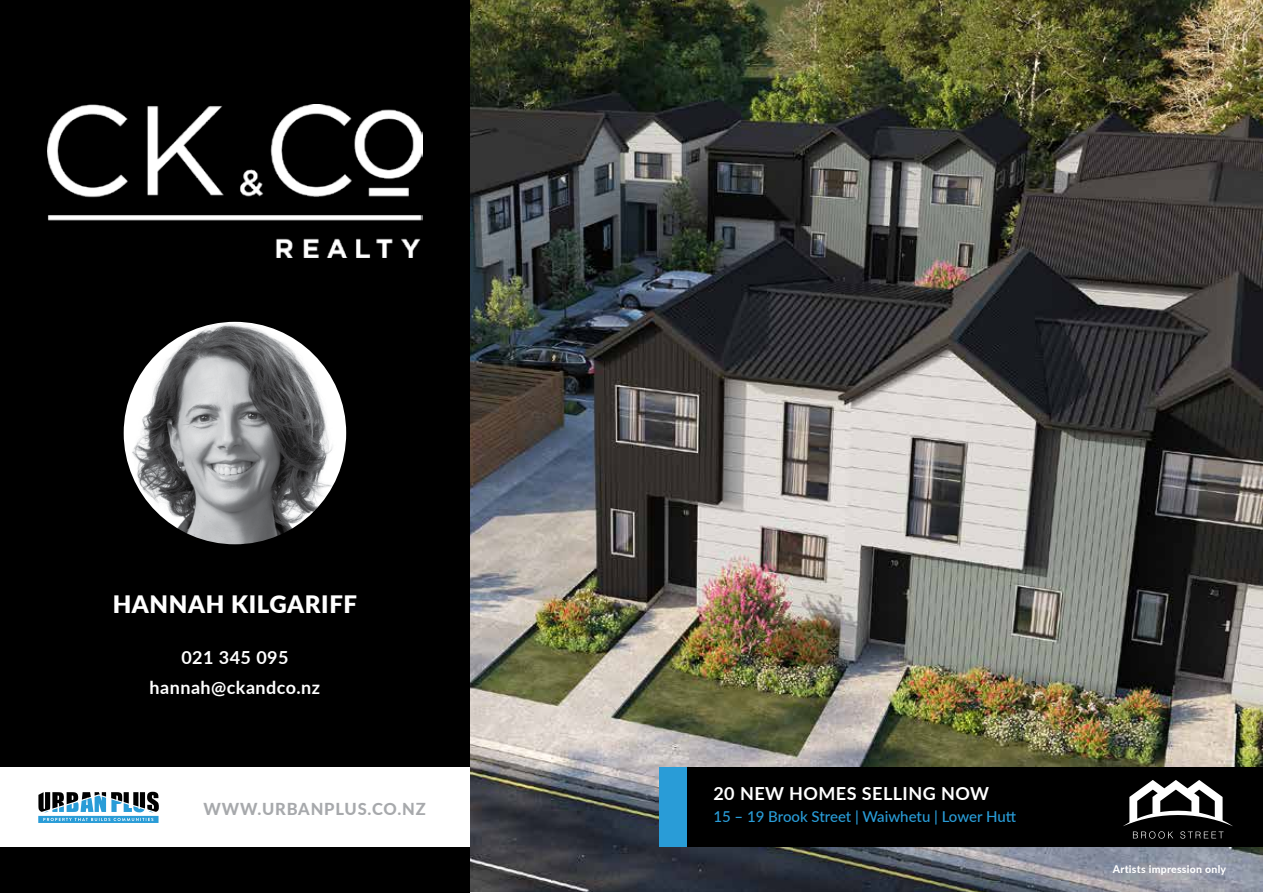
<style>
.page{position:relative;width:1263px;height:893px;background:#fff}
.page>*{position:absolute;margin:0;border:0;box-sizing:border-box;transform-origin:0 0}
.t1{font:900 24px "Lato";letter-spacing:.025em;color:#fff}
.t2{font:700 18px/30px "Lato";letter-spacing:.025em;color:#fff;text-align:center}
.t3{font:800 16.5px "Lato";letter-spacing:.05em;color:#a7a9ac}
.t4{font:500 15px "Lato";color:#299cd7}
.t5{font:800 10.5px "Lato";letter-spacing:.025em;color:#fff}
</style>
<div class="page">
<img style="left:470px;top:0;width:793px;height:891px">
<div style="left:0;top:0;width:470px;height:893px;background:#000"></div>
<img style="left:48px;top:104px;width:374px;height:154px">
<img style="left:124px;top:322px;width:222px;height:222px;border-radius:111px">
<div style="left:660px;top:767px;width:603px;height:80px;background:#299cd7"></div>
<div style="left:687px;top:767px;width:576px;height:80px;background:#000"></div>
<svg style="left:1123px;top:780px;width:110px;height:59px"></svg>
<div style="left:0;top:767px;width:470px;height:80px;background:#fff"></div>
<svg style="left:38px;top:792px;width:121px;height:31px"></svg>
<h1 class="t1" style="left:113px;top:586px;width:246px">HANNAH KILGARIFF</h1>
<p class="t2" style="left:150px;top:642px;width:172px">021 345 095 hannah@ckandco.nz</p>
<p class="t3" style="left:204px;top:797px;width:224px">WWW.URBANPLUS.CO.NZ</p>
<p class="t2" style="left:713px;top:777px;width:277px">20 NEW HOMES SELLING NOW</p>
<p class="t4" style="left:713px;top:806px;width:304px">15 – 19 Brook Street | Waiwhetu | Lower Hutt</p>
<p class="t5" style="left:1113px;top:862px;width:115px">Artists impression only</p>
</div>
